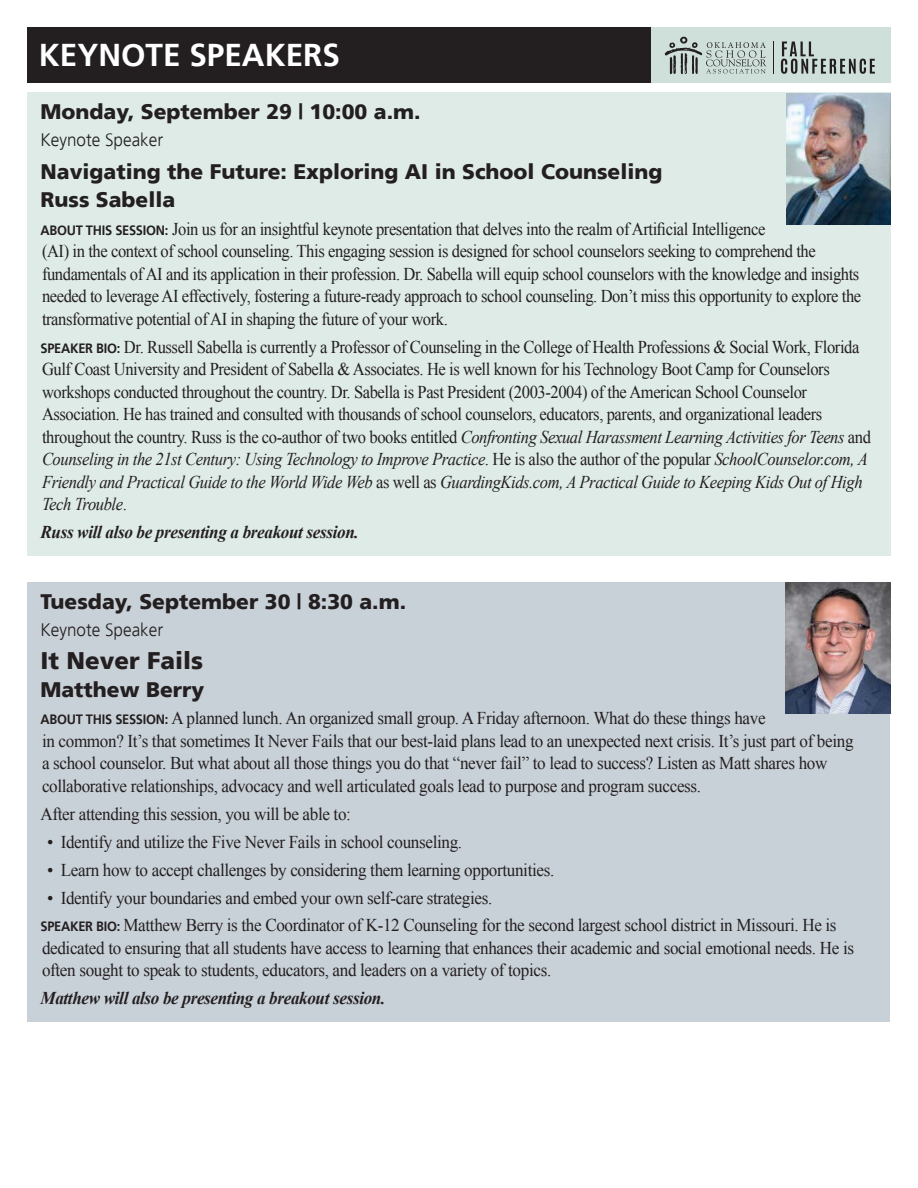
<style>
.page{position:relative;width:918px;height:1188px;background:#fff}
.page>*{position:absolute;margin:0;border:0;box-sizing:border-box;transform-origin:0 0}
.Schedule_copy{font:700 31.5px "Frutiger";color:#fff}
.t1{font:900 24px "Frutiger";color:#231f20}
.t2{font:900 21px "Frutiger";color:#231f20}
.t3{font:18px/22.5px "Times New Roman";letter-spacing:-.025em;color:#231f20;scale:.92 1}
.t4{font:18px/22.5px "Times New Roman";letter-spacing:-.025em;color:#231f20;scale:.95 1}
.t5{font:18px "Times New Roman";letter-spacing:-.025em;color:#231f20}
.t6{font:italic 700 18px "Times New Roman";letter-spacing:-.02em;color:#231f20;scale:.95 1}
.t7{font:300 18px "Frutiger";color:#231f20;scale:.95 1}
.s1{font-family:"Frutiger";font-weight:700;font-size:13.5px}
.s2{font-style:italic}
</style>
<div class="page">
<div style="left:27px;top:92px;width:864px;height:463px;background:#dfebe7"></div>
<img style="left:786px;top:93px;width:104px;height:132px">
<div style="left:28px;top:582px;width:862px;height:440px;background:#c9d1d8"></div>
<img style="left:786px;top:582px;width:105px;height:132px">
<div style="left:27px;top:27px;width:864px;height:55px;background:#231f20"></div>
<div style="left:652px;top:27px;width:239px;height:55px;background:#cfe0da"></div>
<svg style="left:665px;top:37px;width:101px;height:37px"></svg>
<svg style="left:781px;top:42px;width:94px;height:32px"></svg>
<hr style="left:773px;top:41px;width:1px;height:33px;background:#231f20">
<p class="Schedule_copy" style="left:39px;top:41px;width:303px">KEYNOTE SPEAKERS</p>
<p class="t2" style="left:40px;top:103px;width:382px">Monday, September 29 | 10:00 a.m.</p>
<p class="t7" style="left:40px;top:132px;width:131px">Keynote Speaker</p>
<p class="t2" style="left:40px;top:162px;width:623px">Navigating the Future: Exploring AI in School Counseling</p>
<p class="t2" style="left:40px;top:190px;width:136px">Russ Sabella</p>
<p class="t3" style="left:40px;top:217px;width:894px"><span class="s1">ABOUT THIS SESSION:</span> Join us for an insightful keynote presentation that delves into the realm of Artificial Intelligence<br>(AI) in the context of school counseling. This engaging session is designed for school counselors seeking to comprehend the fundamentals of AI and its application in their profession. Dr. Sabella will equip school counselors with the knowledge and insights needed to leverage AI effectively, fostering a future-ready approach to school counseling. Don’t miss this opportunity to explore the transformative potential of AI in shaping the future of your work.</p>
<p class="t3" style="left:40px;top:335px;width:904px"><span class="s1">SPEAKER BIO:</span> Dr. Russell Sabella is currently a Professor of Counseling in the College of Health Professions &amp; Social Work, Florida Gulf Coast University and President of Sabella &amp; Associates. He is well known for his Technology Boot Camp for Counselors workshops conducted throughout the country. Dr. Sabella is Past President (2003-2004) of the American School Counselor Association. He has trained and consulted with thousands of school counselors, educators, parents, and organizational leaders throughout the country. Russ is the co-author of two books entitled <span class="s2">Confronting Sexual Harassment Learning Activities for Teens</span> and <span class="s2">Counseling in the 21st Century: Using Technology to Improve Practice</span>. He is also the author of the popular <span class="s2">SchoolCounselor.com, A Friendly and Practical Guide to the World Wide Web</span> as well as <span class="s2">GuardingKids.com, A Practical Guide to Keeping Kids Out of High Tech Trouble</span>.</p>
<p class="t6" style="left:40px;top:520px;width:337px">Russ will also be presenting a breakout session.</p>
<p class="t2" style="left:40px;top:592px;width:367px">Tuesday, September 30 | 8:30 a.m.</p>
<p class="t7" style="left:40px;top:622px;width:131px">Keynote Speaker</p>
<p class="t1" style="left:40px;top:650px;width:164px">It Never Fails</p>
<p class="t2" style="left:40px;top:680px;width:165px">Matthew Berry</p>
<p class="t4" style="left:40px;top:707px;width:857px"><span class="s1">ABOUT THIS SESSION:</span> A planned lunch. An organized small group. A Friday afternoon. What do these things have<br>in common? It’s that sometimes It Never Fails that our best-laid plans lead to an unexpected next crisis. It’s just part of being a school counselor. But what about all those things you do that “never fail” to lead to success? Listen as Matt shares how collaborative relationships, advocacy and well articulated goals lead to purpose and program success.</p>
<p class="t4" style="left:40px;top:802px;width:328px">After attending this session, you will be able to:</p>
<p class="t5" style="left:47px;top:830px;width:417px">• Identify and utilize the Five Never Fails in school counseling.</p>
<p class="t5" style="left:47px;top:858px;width:509px">• Learn how to accept challenges by considering them learning opportunities.</p>
<p class="t5" style="left:47px;top:885px;width:447px">• Identify your boundaries and embed your own self-care strategies.</p>
<p class="t4" style="left:40px;top:914px;width:858px"><span class="s1">SPEAKER BIO:</span> Matthew Berry is the Coordinator of K-12 Counseling for the second largest school district in Missouri. He is dedicated to ensuring that all students have access to learning that enhances their academic and social emotional needs. He is often sought to speak to students, educators, and leaders on a variety of topics.</p>
<p class="t6" style="left:40px;top:986px;width:365px">Matthew will also be presenting a breakout session.</p>
</div>
